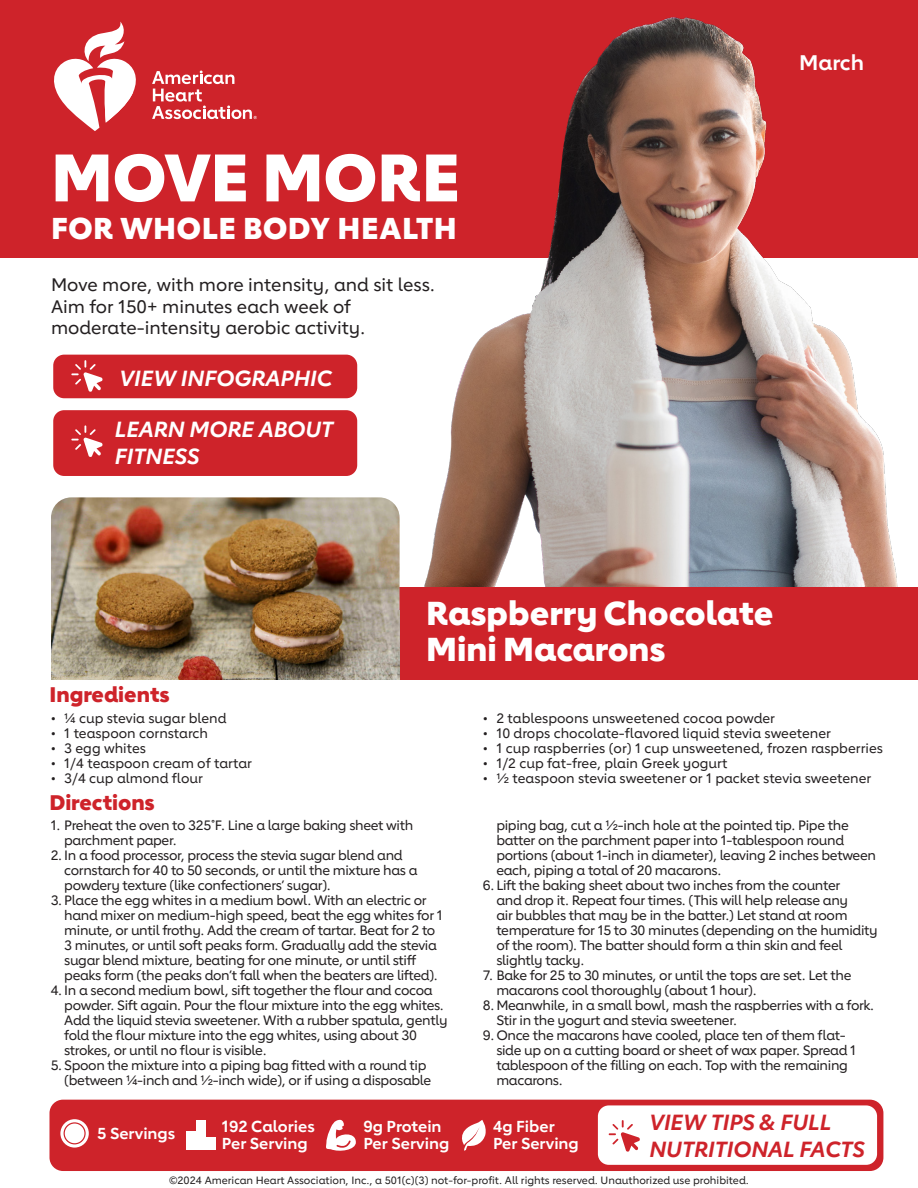
<style>
.page{position:relative;width:918px;height:1188px;background:#fff}
.page>*{position:absolute;margin:0;border:0;box-sizing:border-box;transform-origin:0 0}
.t1{font:800 66px "Lub Dub";color:#fff}
.t2{font:800 33px/36px "Lub Dub";color:#fff}
.t3{font:800 30px "Lub Dub";letter-spacing:.02em;color:#fff}
.t4{font:italic 700 21.75px/26.1px "Lub Dub";color:#fff}
.t5{font:italic 700 21.75px/26.1px "Lub Dub";color:#ce232a}
.t6{font:800 21px "Lub Dub";color:#ce232a}
.t7{font:700 21px "Lub Dub";color:#fff}
.t8{font:500 18px/21.6px "Lub Dub";color:#231f20}
.t9{font:700 15.75px/16.5px "Lub Dub";color:#fff}
.t10{font:500 13.5px/15px "Lub Dub";letter-spacing:-.025em;color:#231f20}
.t11{font:500 13.5px "Lub Dub";color:#231f20}
.t12{font:500 10.5px "Lub Dub";color:#231f20}
</style>
<div class="page">
<div style="left:50px;top:1100px;width:833px;height:71px;background:#ce232a;border-radius:14px"></div>
<div style="left:0;top:0;width:918px;height:258px;background:#ce232a"></div>
<svg style="left:152px;top:71px;width:50px;height:48px"></svg>
<svg style="left:54px;top:22px;width:82px;height:109px"></svg>
<img style="left:202px;top:17px;width:696px;height:570px">
<div style="left:53px;top:355px;width:304px;height:43px;background:#ce232a;border-radius:11px"></div>
<svg style="left:71px;top:360px;width:32px;height:32px"></svg>
<div style="left:53px;top:410px;width:304px;height:66px;background:#ce232a;border-radius:11px"></div>
<svg style="left:71px;top:425px;width:32px;height:32px"></svg>
<div style="left:51px;top:587px;width:867px;height:93px;background:#ce232a"></div>
<img style="left:51px;top:497px;width:349px;height:113px">
<img style="left:51px;top:610px;width:349px;height:70px">
<svg style="left:60px;top:1119px;width:29px;height:29px"></svg>
<div style="left:64px;top:1123px;width:21px;height:21px;background:#fff;border-radius:50%"></div>
<div style="left:64px;top:1122px;width:22px;height:22px;border:1px solid #ce232a;border-radius:50%"></div>
<div style="left:186px;top:1131px;width:9px;height:18px;background:#fff"></div>
<div style="left:196px;top:1120px;width:10px;height:29px;background:#fff"></div>
<div style="left:207px;top:1137px;width:9px;height:12px;background:#fff"></div>
<svg style="left:326px;top:1120px;width:30px;height:31px"></svg>
<svg style="left:462px;top:1120px;width:24px;height:31px"></svg>
<div style="left:598px;top:1105px;width:279px;height:60px;background:#fff;border-radius:11px"></div>
<svg style="left:609px;top:1120px;width:31px;height:32px"></svg>
<h2 class="t1" style="left:51px;top:138px;width:411px">MOVE MORE</h2>
<h2 class="t3" style="left:51px;top:210px;width:407px">FOR WHOLE BODY HEALTH</h2>
<p class="t8" style="left:51px;top:274px;width:386px">Move more, with more intensity, and sit less.<br>Aim for 150+ minutes each week of moderate-intensity aerobic activity.</p>
<p class="t4" style="left:120px;top:365px;width:214px">VIEW INFOGRAPHIC</p>
<p class="t4" style="left:115px;top:416px;width:220px">LEARN MORE ABOUT<br>FITNESS</p>
<h1 class="t7" style="left:799px;top:50px;width:66px">March</h1>
<h3 class="t2" style="left:426px;top:595px;width:349px">Raspberry Chocolate<br>Mini Macarons</h3>
<h4 class="t6" style="left:50px;top:682px;width:122px">Ingredients</h4>
<p class="t11" style="left:51px;top:711px;width:177px">• ¼ cup stevia sugar blend</p>
<p class="t11" style="left:51px;top:726px;width:159px">• 1 teaspoon cornstarch</p>
<p class="t11" style="left:51px;top:741px;width:97px">• 3 egg whites</p>
<p class="t11" style="left:51px;top:756px;width:203px">• 1/4 teaspoon cream of tartar</p>
<p class="t11" style="left:51px;top:771px;width:154px">• 3/4 cup almond flour</p>
<h4 class="t6" style="left:50px;top:790px;width:107px">Directions</h4>
<p class="t10" style="left:64px;top:818px;width:351px;text-indent:-14px">1. Preheat the oven to 325˚F. Line a large baking sheet with parchment paper.</p>
<p class="t10" style="left:64px;top:848px;width:355px;text-indent:-14px">2. In a food processor, process the stevia sugar blend and cornstarch for 40 to 50 seconds, or until the mixture has a powdery texture (like confectioners’ sugar).</p>
<p class="t10" style="left:64px;top:893px;width:380px;text-indent:-14px">3. Place the egg whites in a medium bowl. With an electric or hand mixer on medium-high speed, beat the egg whites for 1 minute, or until frothy. Add the cream of tartar. Beat for 2 to 3 minutes, or until soft peaks form. Gradually add the stevia sugar blend mixture, beating for one minute, or until stiff peaks form (the peaks don’t fall when the beaters are lifted).</p>
<p class="t10" style="left:64px;top:983px;width:385px;text-indent:-14px">4. In a second medium bowl, sift together the flour and cocoa powder. Sift again. Pour the flour mixture into the egg whites.<br>Add the liquid stevia sweetener. With a rubber spatula, gently fold the flour mixture into the egg whites, using about 30 strokes, or until no flour is visible.</p>
<p class="t10" style="left:64px;top:1058px;width:369px;text-indent:-14px">5. Spoon the mixture into a piping bag fitted with a round tip (between ¼-inch and ½-inch wide), or if using a disposable</p>
<p class="t11" style="left:483px;top:711px;width:294px">• 2 tablespoons unsweetened cocoa powder</p>
<p class="t11" style="left:483px;top:726px;width:350px">• 10 drops chocolate-flavored liquid stevia sweetener</p>
<p class="t11" style="left:483px;top:741px;width:402px">• 1 cup raspberries (or) 1 cup unsweetened, frozen raspberries</p>
<p class="t11" style="left:483px;top:756px;width:246px">• 1/2 cup fat-free, plain Greek yogurt</p>
<p class="t11" style="left:483px;top:771px;width:390px">• ½ teaspoon stevia sweetener or 1 packet stevia sweetener</p>
<p class="t10" style="left:496px;top:818px;width:354px">piping bag, cut a ½-inch hole at the pointed tip. Pipe the</p>
<p class="t10" style="left:496px;top:833px;width:349px">batter on the parchment paper into 1-tablespoon round</p>
<p class="t10" style="left:496px;top:848px;width:381px">portions (about 1-inch in diameter), leaving 2 inches between each, piping a total of 20 macarons.</p>
<p class="t10" style="left:496px;top:878px;width:383px;text-indent:-14px">6. Lift the baking sheet about two inches from the counter<br>and drop it. Repeat four times. (This will help release any<br>air bubbles that may be in the batter.) Let stand at room temperature for 15 to 30 minutes (depending on the humidity of the room). The batter should form a thin skin and feel slightly tacky.</p>
<p class="t10" style="left:496px;top:968px;width:357px;text-indent:-14px">7. Bake for 25 to 30 minutes, or until the tops are set. Let the macarons cool thoroughly (about 1 hour).</p>
<p class="t10" style="left:496px;top:998px;width:379px;text-indent:-14px">8. Meanwhile, in a small bowl, mash the raspberries with a fork.<br>Stir in the yogurt and stevia sweetener.</p>
<p class="t10" style="left:496px;top:1028px;width:361px;text-indent:-14px">9. Once the macarons have cooled, place ten of them flat&shy;side up on a cutting board or sheet of wax paper. Spread 1 tablespoon of the filling on each. Top with the remaining macarons.</p>
<p class="t9" style="left:97px;top:1125px;width:80px">5 Servings</p>
<p class="t9" style="left:222px;top:1118px;width:94px">1 92 Calories<br>Per Serving</p>
<p class="t9" style="left:363px;top:1118px;width:87px">9g Protein<br>Per Serving</p>
<p class="t9" style="left:493px;top:1118px;width:87px">4g Fiber<br>Per Serving</p>
<h3 class="t5" style="left:649px;top:1109px;width:217px">VIEW TIPS &amp; FULL<br>NUTRITIONAL FACTS</h3>
<p class="t12" style="left:169px;top:1174px;width:581px">©2024 American Heart Association, Inc., a 501(c)(3) not-for-profit. All rights reserved. Unauthorized use prohibited.</p>
</div>
